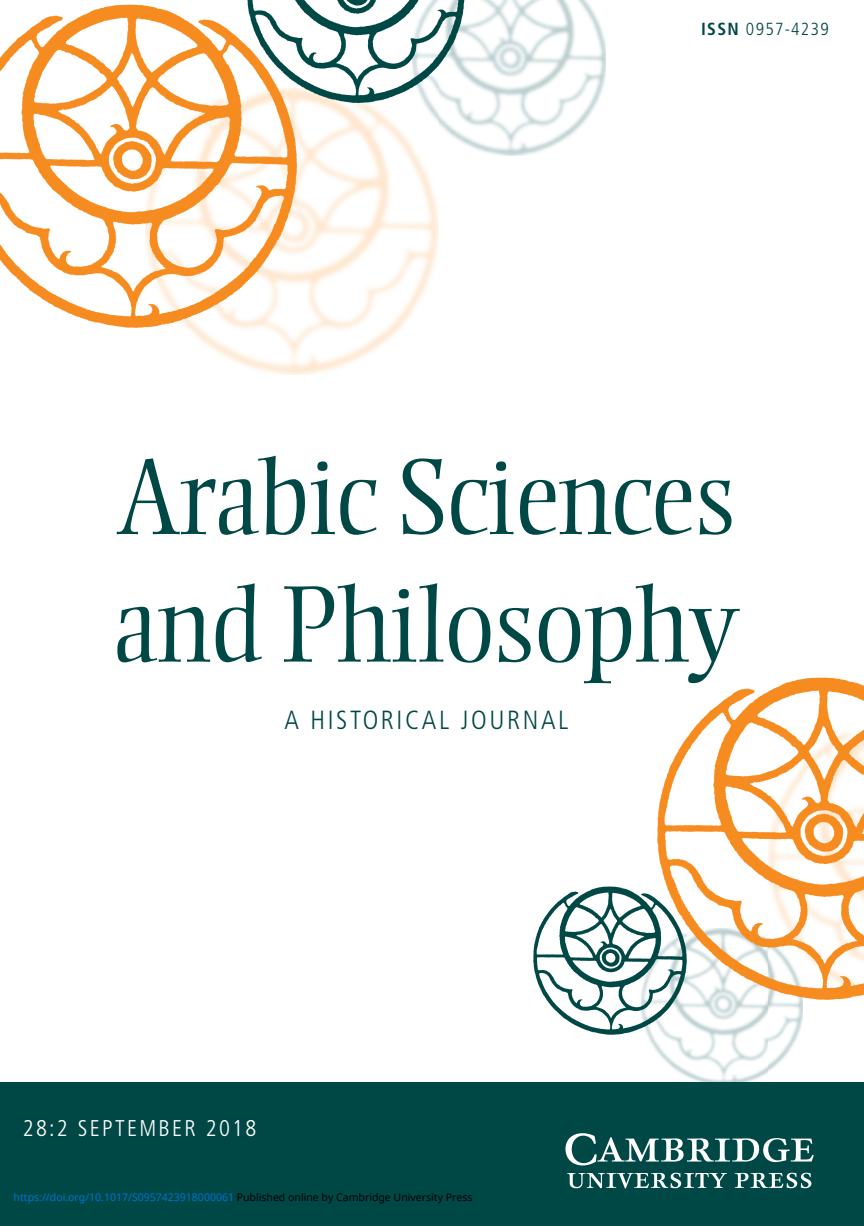
<style>
.page{position:relative;width:864px;height:1226px;background:#fff}
.page>*{position:absolute;margin:0;border:0;box-sizing:border-box;transform-origin:0 0}
.t1{font:300 106.23px/127.6px "Ellington";color:#004846}
.t2{font:300 condensed 26.25px "Frutiger";letter-spacing:.1em;color:#004846}
.t3{font:300 condensed 22.75px "Frutiger";letter-spacing:.1em;color:#fff}
.t4{font:300 condensed 17.5px "Frutiger";letter-spacing:.075em;color:#004846}
.t5{font:10.5px "Noto Sans";color:#0172cf}
.s1{font-weight:700}
.s2{color:#000}
</style>
<div class="page">
<img style="left:649px;top:1008px;width:153px;height:73px">
<img style="left:438px;top:0;width:167px;height:156px">
<img style="left:196px;top:109px;width:242px;height:265px">
<div style="left:0;top:1081px;width:863px;height:144px;background:#004846"></div>
<img style="left:1px;top:4px;width:302px;height:332px">
<img style="left:533px;top:886px;width:156px;height:152px">
<img style="left:648px;top:677px;width:215px;height:331px">
<img style="left:241px;top:0;width:227px;height:109px">
<svg style="left:565px;top:1133px;width:248px;height:32px"></svg>
<svg style="left:567px;top:1172px;width:159px;height:16px"></svg>
<svg style="left:734px;top:1172px;width:77px;height:15px"></svg>
<hr style="left:0;top:0;width:1px;height:1225px;background:#004846">
<p class="t4" style="left:700px;top:22px;width:129px"><span class="s1">ISSN</span> 0957-4239</p>
<p class="t1" style="left:112px;top:442px;width:628px">Arabic Sciences and Philosophy</p>
<p class="t2" style="left:284px;top:709px;width:285px">A HISTORICAL JOURNAL</p>
<p class="t3" style="left:23px;top:1118px;width:235px">28:2 SEPTEMBER 2018</p>
<p class="t5" style="left:14px;top:1189px;width:460px">https://doi.org/10.1017/S0957423918000061 <span class="s2">Published online by Cambridge University Press</span></p>
</div>
